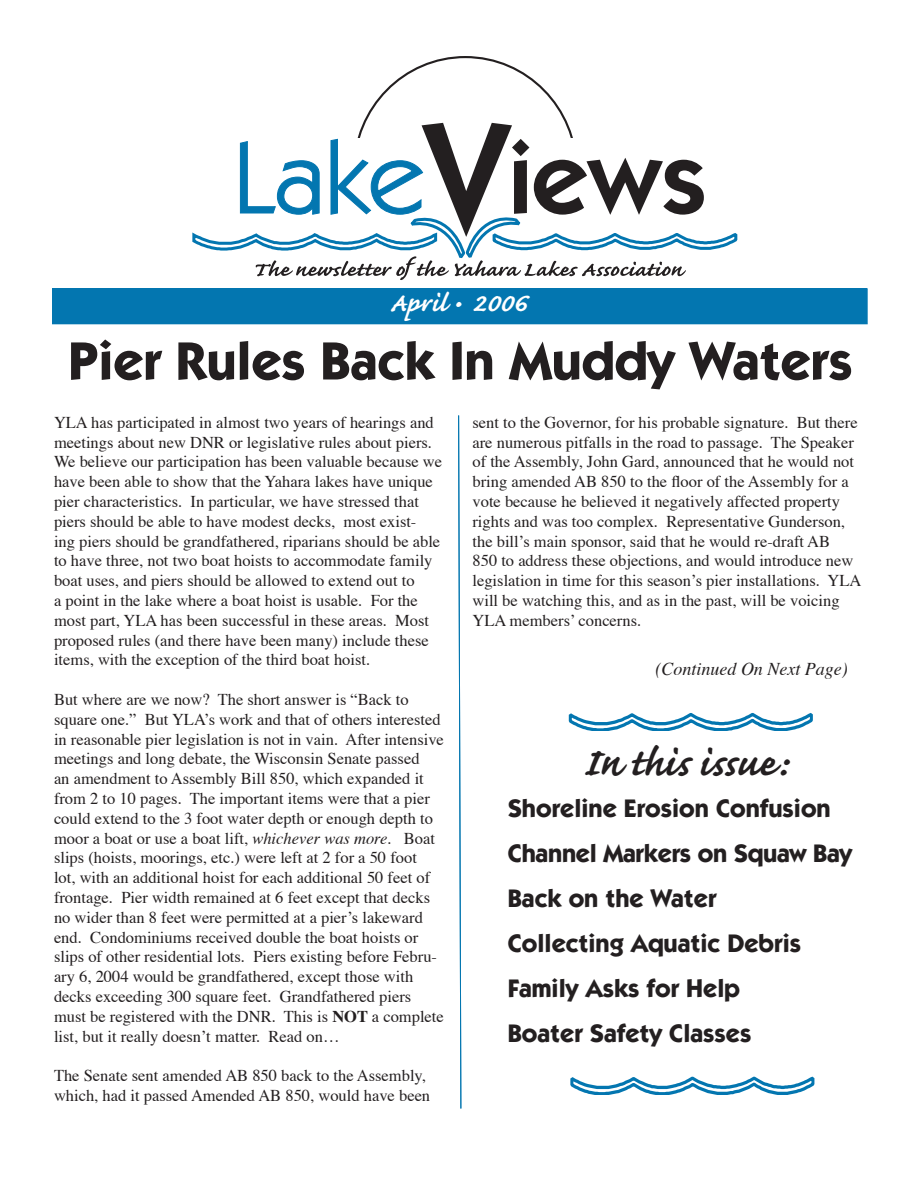
<style>
.page{position:relative;width:918px;height:1188px;background:#fff}
.page>*{position:absolute;margin:0;border:0;box-sizing:border-box;transform-origin:0 0}
.t1{font:700 54px "Itc Kabel";color:#231f20}
.dcba_newsletter{font:700 49.5px "Caflisch Script";color:#231f20}
.dcba_newsletter-2{font:700 33px "Caflisch Script";color:#fff}
.t2{font:700 25.5px "Itc Kabel";color:#231f20}
.t3{font:italic 18px "Times";color:#231f20}
.t4{font:16.5px/19.8px "Times";color:#231f20}
.s1{font-style:italic}
.s2{font-weight:700}
</style>
<div class="page">
<svg style="left:192px;top:123px;width:546px;height:157px"></svg>
<div style="left:53px;top:289px;width:814px;height:35px;background:#0376b0"></div>
<svg style="left:570px;top:1077px;width:244px;height:18px"></svg>
<svg style="left:569px;top:713px;width:244px;height:18px"></svg>
<svg style="left:458px;top:415px;width:4px;height:694px"></svg>
<p class="dcba_newsletter-2" style="left:390px;top:286px;width:138px">April • 2006</p>
<p class="t1" style="left:68px;top:328px;width:786px">Pier Rules Back In Muddy Waters</p>
<p class="t4" style="left:54px;top:411px;width:390px">YLA has participated in almost two years of hearings and meetings about new DNR or legislative rules about piers.<br>We believe our participation has been valuable because we have been able to show that the Yahara lakes have unique pier characteristics. In particular, we have stressed that piers should be able to have modest decks, most exist-<br>ing piers should be grandfathered, riparians should be able to have three, not two boat hoists to accommodate family boat uses, and piers should be allowed to extend out to<br>a point in the lake where a boat hoist is usable. For the most part, YLA has been successful in these areas. Most proposed rules (and there have been many) include these items, with the exception of the third boat hoist.</p>
<p class="t4" style="left:54px;top:688px;width:391px">But where are we now? The short answer is “Back to square one.” But YLA’s work and that of others interested in reasonable pier legislation is not in vain. After intensive meetings and long debate, the Wisconsin Senate passed<br>an amendment to Assembly Bill 850, which expanded it from 2 to 10 pages. The important items were that a pier could extend to the 3 foot water depth or enough depth to moor a boat or use a boat lift, <span class="s1">whichever was more</span>. Boat slips (hoists, moorings, etc.) were left at 2 for a 50 foot<br>lot, with an additional hoist for each additional 50 feet of frontage. Pier width remained at 6 feet except that decks no wider than 8 feet were permitted at a pier’s lakeward end. Condominiums received double the boat hoists or slips of other residential lots. Piers existing before Febru&shy;ary 6, 2004 would be grandfathered, except those with decks exceeding 300 square feet. Grandfathered piers must be registered with the DNR. This is <span class="s2">NOT</span> a complete list, but it really doesn’t matter. Read on…</p>
<p class="t4" style="left:54px;top:1064px;width:378px">The Senate sent amended AB 850 back to the Assembly, which, had it passed Amended AB 850, would have been</p>
<p class="t4" style="left:472px;top:411px;width:390px">sent to the Governor, for his probable signature. But there are numerous pitfalls in the road to passage. The Speaker of the Assembly, John Gard, announced that he would not bring amended AB 850 to the floor of the Assembly for a vote because he believed it negatively affected property rights and was too complex. Representative Gunderson, the bill’s main sponsor, said that he would re-draft AB<br>850 to address these objections, and would introduce new legislation in time for this season’s pier installations. YLA will be watching this, and as in the past, will be voicing YLA members’ concerns.</p>
<p class="t3" style="left:656px;top:653px;width:194px">(Continued On Next Page)</p>
<p class="dcba_newsletter" style="left:583px;top:738px;width:205px">In this issue:</p>
<p class="t2" style="left:508px;top:793px;width:325px">Shoreline Erosion Confusion</p>
<p class="t2" style="left:508px;top:838px;width:346px">Channel Markers on Squaw Bay</p>
<p class="t2" style="left:508px;top:883px;width:210px">Back on the Water</p>
<p class="t2" style="left:508px;top:928px;width:295px">Collecting Aquatic Debris</p>
<p class="t2" style="left:508px;top:973px;width:234px">Family Asks for Help</p>
<p class="t2" style="left:508px;top:1018px;width:245px">Boater Safety Classes</p>
</div>
